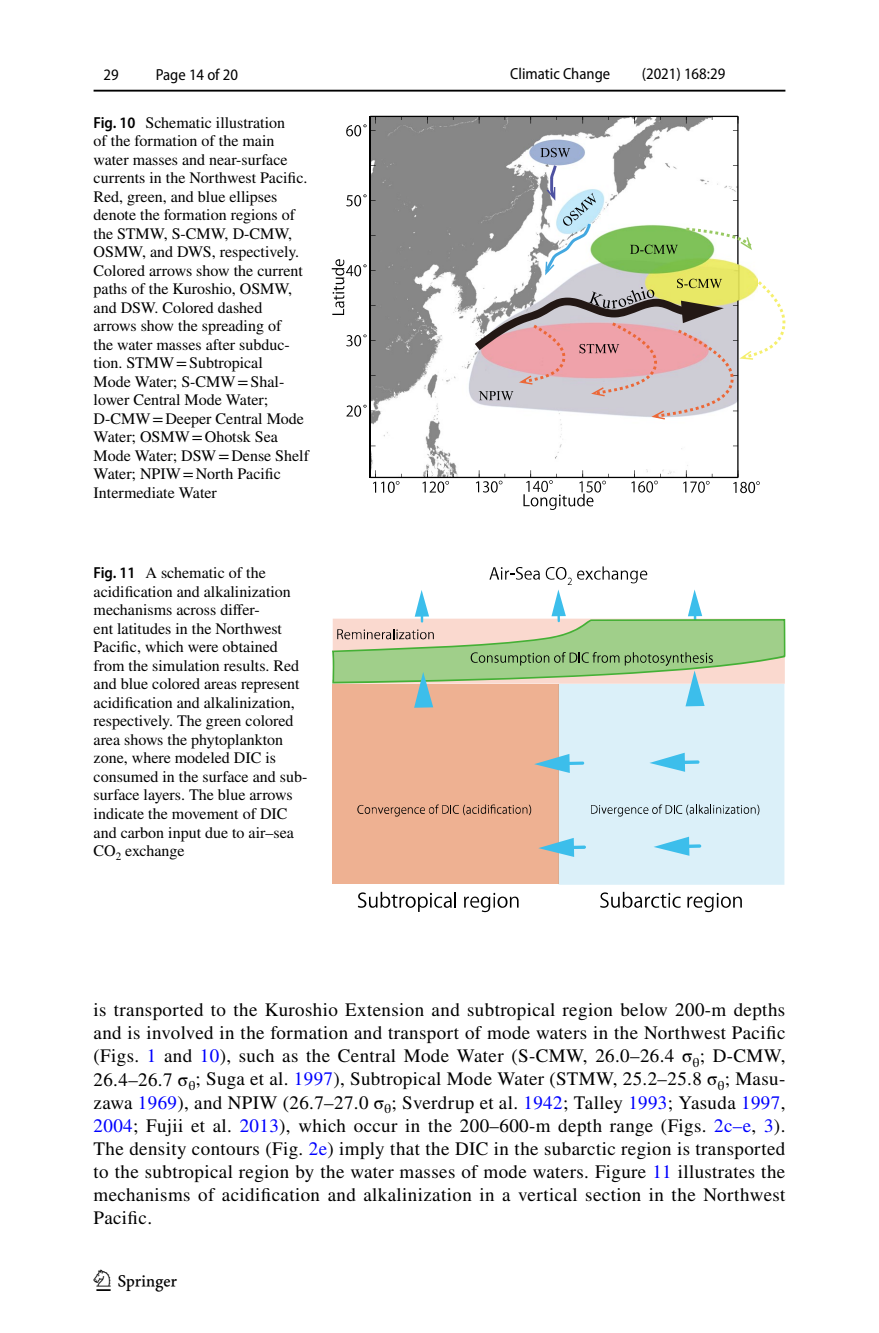
<style>
.page{position:relative;width:879px;height:1333px;background:#fff}
.page>*{position:absolute;margin:0;border:0;box-sizing:border-box;transform-origin:0 0}
.t1{font:30px "Springnew Regular 4";color:#000}
.t2{font:19px/23px "STIX";letter-spacing:.02em;color:#000;text-align:justify}
.t3{font:16px/18.4px "STIX";color:#000}
.t4{font:semi-condensed 16px "Myriad Pro";color:#000}
.s1{font-family:"Myriad Pro";font-weight:600;font-stretch:semi-condensed}
.s2{color:#00f}
</style>
<div class="page">
<hr style="left:94px;top:90px;width:691px;height:2px;background:#000">
<img style="left:371px;top:117px;width:368px;height:360px">
<svg style="left:346px;top:404px;width:29px;height:13px"></svg>
<svg style="left:346px;top:334px;width:29px;height:12px"></svg>
<svg style="left:346px;top:194px;width:29px;height:12px"></svg>
<svg style="left:346px;top:116px;width:30px;height:20px"></svg>
<hr style="left:737px;top:116px;width:1px;height:148px;background:#000">
<hr style="left:737px;top:300px;width:1px;height:177px;background:#000">
<hr style="left:370px;top:116px;width:1px;height:361px;background:#000">
<hr style="left:370px;top:477px;width:368px;height:1px;background:#000">
<hr style="left:370px;top:116px;width:368px;height:1px;background:#000">
<svg style="left:373px;top:470px;width:29px;height:23px"></svg>
<svg style="left:422px;top:470px;width:32px;height:23px"></svg>
<svg style="left:476px;top:470px;width:29px;height:22px"></svg>
<svg style="left:631px;top:470px;width:30px;height:22px"></svg>
<svg style="left:683px;top:470px;width:30px;height:23px"></svg>
<svg style="left:733px;top:470px;width:27px;height:23px"></svg>
<svg style="left:523px;top:470px;width:86px;height:40px"></svg>
<svg style="left:332px;top:259px;width:43px;height:56px"></svg>
<svg style="left:540px;top:148px;width:30px;height:9px"></svg>
<svg style="left:475px;top:165px;width:310px;height:254px"></svg>
<svg style="left:358px;top:891px;width:98px;height:20px"></svg>
<svg style="left:464px;top:892px;width:54px;height:20px"></svg>
<svg style="left:600px;top:891px;width:81px;height:16px"></svg>
<svg style="left:687px;top:892px;width:55px;height:20px"></svg>
<svg style="left:332px;top:566px;width:453px;height:318px"></svg>
<p class="t4" style="left:103px;top:66px;width:17px">29</p>
<p class="t4" style="left:156px;top:66px;width:84px">Page 14 of 20</p>
<p class="t3" style="left:94px;top:114px;width:217px"><span class="s1">Fig. 10</span> Schematic illustration<br>of the formation of the main water masses and near-surface currents in the Northwest Pacific.<br>Red, green, and blue ellipses denote the formation regions of the STMW, S-CMW, D-CMW,<br>OSMW, and DWS, respectively.<br>Colored arrows show the current paths of the Kuroshio, OSMW, and DSW. Colored dashed arrows show the spreading of<br>the water masses after subduc&shy;tion. STMW=Subtropical<br>Mode Water; S-CMW=Shal&shy;lower Central Mode Water;<br>D-CMW=Deeper Central Mode<br>Water; OSMW=Ohotsk Sea<br>Mode Water; DSW=Dense Shelf<br>Water; NPIW=North Pacific<br>Intermediate Water</p>
<p class="t3" style="left:94px;top:565px;width:215px"><span class="s1">Fig. 11</span> A schematic of the acidification and alkalinization mechanisms across differ-<br>ent latitudes in the Northwest<br>Pacific, which were obtained from the simulation results. Red and blue colored areas represent acidification and alkalinization, respectively. The green colored area shows the phytoplankton zone, where modeled DIC is consumed in the surface and sub&shy;surface layers. The blue arrows indicate the movement of DIC and carbon input due to air–sea<br>CO<sub>2</sub> exchange</p>
<p class="t4" style="left:510px;top:65px;width:102px">Climatic Change</p>
<p class="t4" style="left:642px;top:65px;width:85px">(2021) 168:29</p>
<p class="t2" style="left:94px;top:999px;width:693px">is transported to the Kuroshio Extension and subtropical region below 200-m depths and is involved in the formation and transport of mode waters in the Northwest Pacific (Figs. <span class="s2">1</span> and <span class="s2">10</span>), such as the Central Mode Water (S-CMW, 26.0–26.4 σ<sub>θ</sub>; D-CMW, 26.4–26.7 σ<sub>θ</sub>; Suga et al. <span class="s2">1997</span>), Subtropical Mode Water (STMW, 25.2–25.8 σ<sub>θ</sub>; Masu&shy;zawa <span class="s2">1969</span>), and NPIW (26.7–27.0 σ<sub>θ</sub>; Sverdrup et al. <span class="s2">1942</span>; Talley <span class="s2">1993</span>; Yasuda <span class="s2">1997</span>, <span class="s2">2004</span>; Fujii et al. <span class="s2">2013</span>), which occur in the 200–600-m depth range (Figs. <span class="s2">2c–e</span>, <span class="s2">3</span>).<br>The density contours (Fig. <span class="s2">2e</span>) imply that the DIC in the subarctic region is transported to the subtropical region by the water masses of mode waters. Figure <span class="s2">11</span> illustrates the mechanisms of acidification and alkalinization in a vertical section in the Northwest Pacific.</p>
<h1 class="t1" style="left:96px;top:1269px;width:83px">1 3</h1>
</div>
